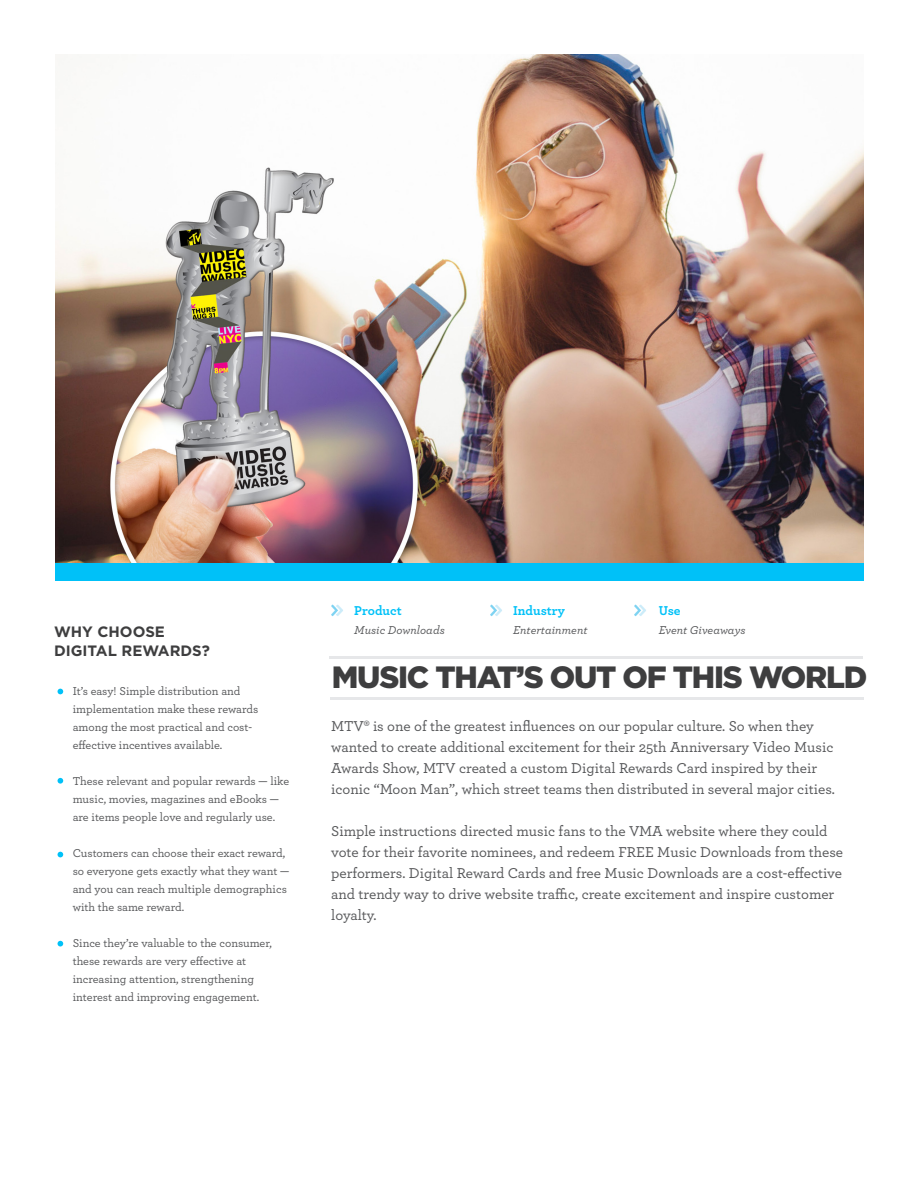
<style>
.page{position:relative;width:918px;height:1188px;background:#fff}
.page>*{position:absolute;margin:0;border:0;box-sizing:border-box;transform-origin:0 0}
.t1{font:900 30.75px "Gotham";letter-spacing:-.04em;color:#3e3e3f}
.t2{font:500 15px/21px "Archer";color:#57585a}
.t3{font:700 15px/19.5px "Gotham";color:#3e3e3f}
.t4{font:700 13.5px "Archer";color:#00c1f8}
.t5{font:500 12px/18px "Archer";color:#57585a}
.t6{font:italic 500 12px "Archer";color:#57585a}
</style>
<div class="page">
<img style="left:55px;top:55px;width:809px;height:508px">
<div style="left:55px;top:563px;width:809px;height:18px;background:#00c1f8"></div>
<svg style="left:58px;top:689px;width:5px;height:5px"></svg>
<svg style="left:58px;top:778px;width:5px;height:6px"></svg>
<svg style="left:58px;top:852px;width:5px;height:5px"></svg>
<svg style="left:58px;top:941px;width:5px;height:5px"></svg>
<img style="left:331px;top:604px;width:12px;height:13px">
<img style="left:490px;top:604px;width:12px;height:13px">
<img style="left:634px;top:604px;width:12px;height:13px">
<hr style="left:329px;top:656px;width:534px;height:3px;background:#e6e7e9">
<hr style="left:330px;top:698px;width:534px;height:2px;background:#e6e7e9">
<p class="t3" style="left:54px;top:621px;width:157px">WHY CHOOSE<br>DIGITAL REWARDS?</p>
<p class="t5" style="left:73px;top:682px;width:187px">It’s easy! Simple distribution and implementation make these rewards among the most practical and cost&shy;effective incentives available.</p>
<p class="t5" style="left:73px;top:772px;width:218px">These relevant and popular rewards — like music, movies, magazines and eBooks — are items people love and regularly use.</p>
<p class="t5" style="left:73px;top:844px;width:218px">Customers can choose their exact reward, so everyone gets exactly what they want — and you can reach multiple demographics with the same reward.</p>
<p class="t5" style="left:73px;top:934px;width:201px">Since they’re valuable to the consumer, these rewards are very effective at increasing attention, strengthening interest and improving engagement.</p>
<p class="t4" style="left:354px;top:600px;width:49px">Product</p>
<p class="t6" style="left:354px;top:621px;width:92px">Music Downloads</p>
<p class="t4" style="left:513px;top:600px;width:53px">Industry</p>
<p class="t6" style="left:513px;top:621px;width:76px">Entertainment</p>
<p class="t4" style="left:659px;top:600px;width:23px">Use</p>
<p class="t6" style="left:659px;top:621px;width:88px">Event Giveaways</p>
<h1 class="t1" style="left:332px;top:660px;width:537px">MUSIC THAT’S OUT OF THIS WORLD</h1>
<p class="t2" style="left:331px;top:715px;width:505px">MTV® is one of the greatest influences on our popular culture. So when they wanted to create additional excitement for their 25th Anniversary Video Music Awards Show, MTV created a custom Digital Rewards Card inspired by their iconic “Moon Man”, which street teams then distributed in several major cities.</p>
<p class="t2" style="left:331px;top:820px;width:514px">Simple instructions directed music fans to the VMA website where they could vote for their favorite nominees, and redeem FREE Music Downloads from these performers. Digital Reward Cards and free Music Downloads are a cost-effective and trendy way to drive website traffic, create excitement and inspire customer loyalty.</p>
</div>
